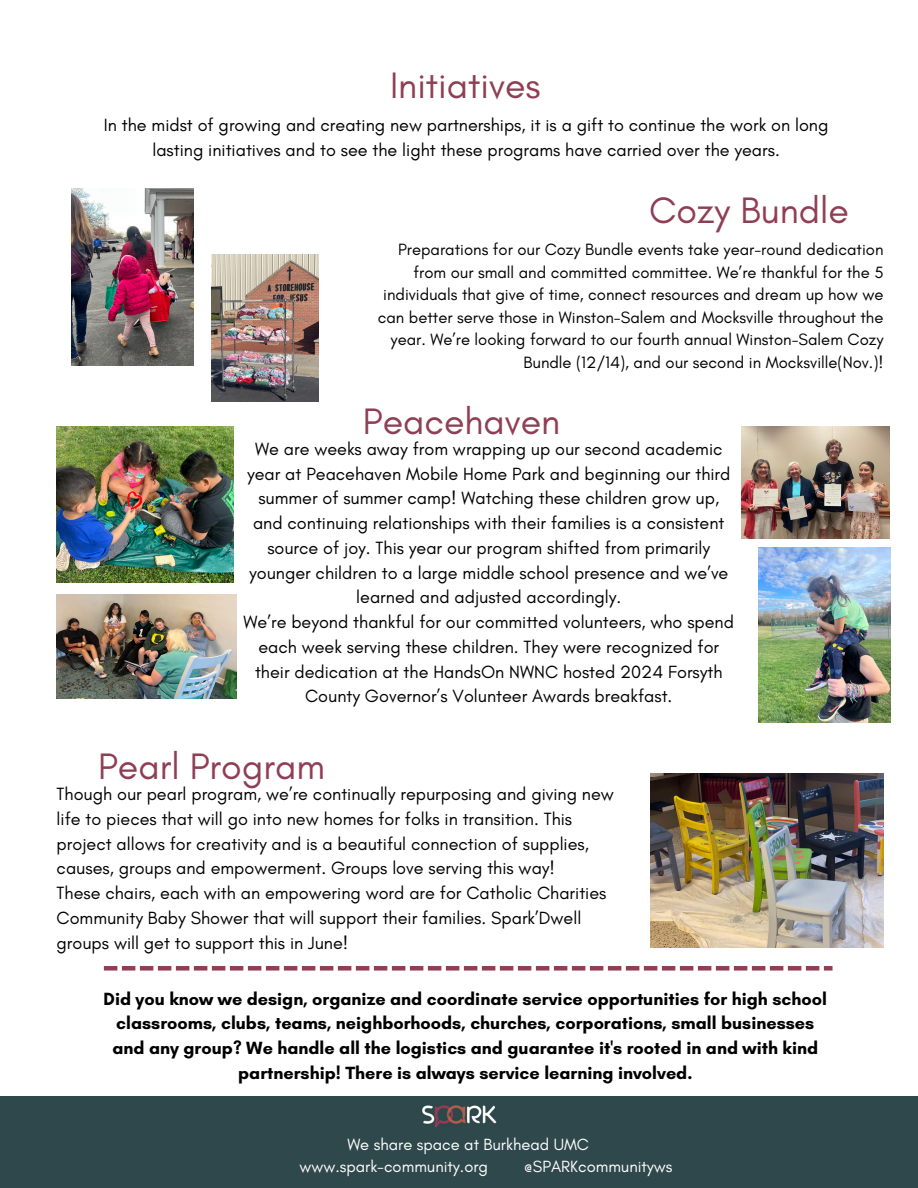
<style>
.page{position:relative;width:918px;height:1188px;background:#fff}
.page>*{position:absolute;margin:0;border:0;box-sizing:border-box;transform-origin:0 0}
.t1{font:37.5px "Glacial Indifference";color:#8f3e55}
.t2{font:18px/24.8px "Glacial Indifference";color:#000;text-align:center}
.t3{font:700 18px/24.8px "Glacial Indifference";color:#000;text-align:center}
.t4{font:16.65px/22.5px "Glacial Indifference";color:#000;text-align:right}
.t5{font:16.5px "Glacial Indifference";color:#fff}
</style>
<div class="page">
<svg style="left:104px;top:966px;width:729px;height:5px"></svg>
<div style="left:0;top:1096px;width:918px;height:92px;background:#2f484b"></div>
<img style="left:422px;top:1105px;width:75px;height:23px">
<img style="left:650px;top:773px;width:233px;height:175px">
<img style="left:57px;top:594px;width:180px;height:105px">
<img style="left:759px;top:547px;width:131px;height:176px">
<img style="left:57px;top:427px;width:176px;height:155px">
<img style="left:741px;top:427px;width:149px;height:111px">
<img style="left:212px;top:254px;width:107px;height:148px">
<img style="left:72px;top:189px;width:121px;height:177px">
<p class="t1" style="left:390px;top:63px;width:152px">Initiatives</p>
<h2 class="t2" style="left:104px;top:112px;width:726px">In the midst of growing and creating new partnerships, it is a gift to continue the work on long lasting initiatives and to see the light these programs have carried over the years.</h2>
<p class="t1" style="left:649px;top:188px;width:201px">Cozy Bundle</p>
<p class="t4" style="left:378px;top:238px;width:507px">Preparations for our Cozy Bundle events take year-round dedication from our small and committed committee. We’re thankful for the 5 individuals that give of time, connect resources and dream up how we can better serve those in Winston-Salem and Mocksville throughout the year. We’re looking forward to our fourth annual Winston-Salem Cozy Bundle (12/14), and our second in Mocksville(Nov.)!</p>
<p class="t1" style="left:363px;top:398px;width:199px">Peacehaven</p>
<p class="t2" style="left:247px;top:436px;width:485px">We are weeks away from wrapping up our second academic year at Peacehaven Mobile Home Park and beginning our third summer of summer camp! Watching these children grow up, and continuing relationships with their families is a consistent source of joy. This year our program shifted from primarily younger children to a large middle school presence and we’ve learned and adjusted accordingly.</p>
<p class="t2" style="left:244px;top:609px;width:492px">We’re beyond thankful for our committed volunteers, who spend each week serving these children. They were recognized for their dedication at the HandsOn NWNC hosted 2024 Forsyth County Governor’s Volunteer Awards breakfast.</p>
<p class="t1" style="left:98px;top:743px;width:229px">Pearl Program</p>
<p class="t2" style="left:57px;top:782px;width:559px;text-align:left">Though our pearl program, we’re continually repurposing and giving new life to pieces that will go into new homes for folks in transition. This project allows for creativity and is a beautiful connection of supplies, causes, groups and empowerment. Groups love serving this way!</p>
<p class="t2" style="left:57px;top:881px;width:551px;text-align:left">These chairs, each with an empowering word are for Catholic Charities<br>Community Baby Shower that will support their families. Spark’Dwell groups will get to support this in June!</p>
<p class="t3" style="left:104px;top:986px;width:725px">Did you know we design, organize and coordinate service opportunities for high school classrooms, clubs, teams, neighborhoods, churches, corporations, small businesses and any group? We handle all the logistics and guarantee it's rooted in and with kind partnership! There is always service learning involved.</p>
<p class="t5" style="left:347px;top:1134px;width:243px">We share space at Burkhead UMC</p>
<h1 class="t5" style="left:299px;top:1157px;width:190px">www.spark-community.org</h1>
<h1 class="t5" style="left:524px;top:1157px;width:150px">@SPARKcommunityws</h1>
</div>
